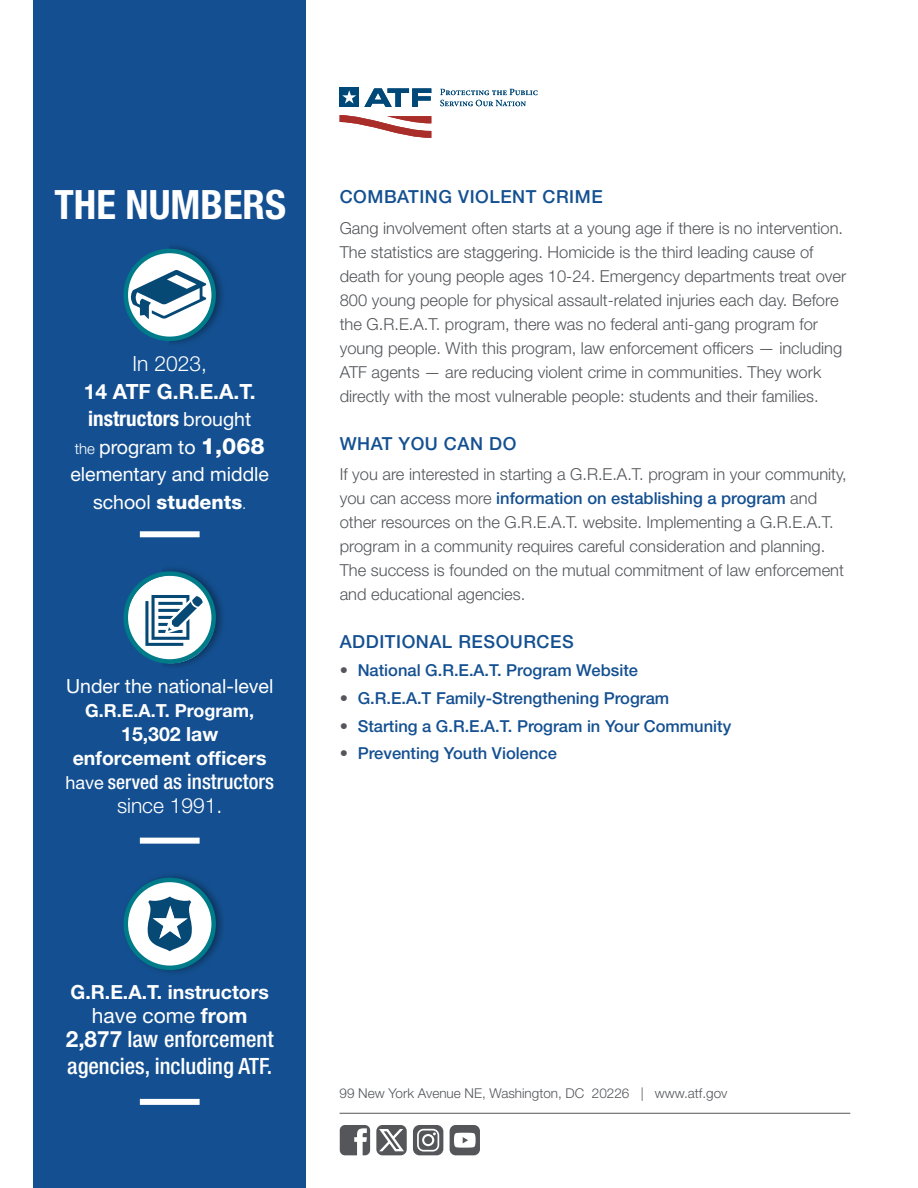
<style>
.page{position:relative;width:918px;height:1188px;background:#fff}
.page>*{position:absolute;margin:0;border:0;box-sizing:border-box;transform-origin:0 0}
.t1{font:700 condensed 40.5px "Helvetica Neue LT Std";color:#fff}
.t2{font:500 condensed 22.5px/27px "Helvetica Neue LT Std";color:#fff}
.t3{font:700 21px/27.5px "Helvetica Neue LT Std";color:#fff}
.t4{font:500 condensed 21px/24px "Helvetica Neue LT Std";color:#fff;text-align:center}
.t5{font:21px "Helvetica Neue LT Std";color:#fff}
.t6{font:300 21px "Helvetica Neue LT Std";color:#fff}
.t7{font:19.5px/27.5px "Helvetica Neue LT Std";color:#fff;text-align:center}
.t8{font:700 19.5px/24px "Helvetica Neue LT Std";color:#fff;text-align:center}
.t9{font:500 18px "Helvetica Neue LT Std";letter-spacing:.03em;color:#145091}
.t10{font:700 18px "Helvetica Neue LT Std";color:#fff}
.t11{font:300 16.5px/24px "Helvetica Neue LT Std";color:#54565a}
.t12{font:500 16.5px "Helvetica Neue LT Std";color:#145091}
.t13{font:300 13.5px "Helvetica Neue LT Std";color:#54565a}
.s1{font-stretch:condensed}
.s2{font-weight:400;font-size:19.5px}
.s3{font-weight:300;font-size:15px}
.s4{font-weight:800;font-size:22.5px}
.s5{font-weight:800}
.s6{font-weight:400;font-stretch:normal;font-size:18px}
.s7{font-size:19.5px}
.s8{font-weight:300;font-stretch:normal}
.s9{font-weight:500;color:#145091}
.s10{font-weight:300;color:#54565a}
.s11{font-weight:700}
.s12{font-weight:700;font-stretch:normal}
</style>
<div class="page">
<div style="left:33px;top:0;width:273px;height:1188px;background:#145091"></div>
<hr style="left:340px;top:1113px;width:510px;height:1px;background:#54565a">
<svg style="left:440px;top:89px;width:97px;height:17px"></svg>
<div style="left:340px;top:88px;width:19px;height:19px;background:#004877"></div>
<svg style="left:342px;top:90px;width:14px;height:14px"></svg>
<svg style="left:340px;top:115px;width:91px;height:23px"></svg>
<svg style="left:364px;top:88px;width:67px;height:19px"></svg>
<div style="left:140px;top:531px;width:60px;height:6px;background:#fff"></div>
<div style="left:140px;top:838px;width:60px;height:6px;background:#fff"></div>
<div style="left:140px;top:1099px;width:60px;height:6px;background:#fff"></div>
<div style="left:169px;top:240px;width:107px;height:107px;background:#000;opacity:.36"></div>
<svg style="left:125px;top:252px;width:88px;height:88px;background:#d7eaec"></svg>
<div style="left:124px;top:249px;width:92px;height:92px;border:4px solid #007b89;border-radius:50%"></div>
<div style="left:162px;top:563px;width:107px;height:106px;background:#000;opacity:.36"></div>
<svg style="left:127px;top:575px;width:88px;height:88px;background:#dbecee"></svg>
<div style="left:124px;top:571px;width:92px;height:93px;border:4px solid #007b89;border-radius:50%"></div>
<div style="left:117px;top:869px;width:106px;height:106px;background:#000;opacity:.36"></div>
<svg style="left:126px;top:881px;width:88px;height:88px;background:#d3e8ea"></svg>
<div style="left:124px;top:878px;width:92px;height:92px;border:4px solid #007b89;border-radius:50%"></div>
<svg style="left:340px;top:1125px;width:30px;height:30px"></svg>
<div style="left:376px;top:1125px;width:31px;height:30px;background:#54565a;border-radius:6px"></div>
<svg style="left:379px;top:1129px;width:25px;height:22px"></svg>
<div style="left:413px;top:1125px;width:30px;height:30px;background:#54565a;border-radius:7px"></div>
<svg style="left:417px;top:1129px;width:22px;height:23px"></svg>
<div style="left:450px;top:1125px;width:30px;height:30px;background:#54565a;border-radius:6px"></div>
<svg style="left:454px;top:1133px;width:22px;height:15px"></svg>
<svg style="left:130px;top:270px;width:76px;height:49px;background:#94b1c4"></svg>
<svg style="left:145px;top:595px;width:58px;height:51px;background:#97b3c5"></svg>
<svg style="left:142px;top:892px;width:55px;height:64px;background:#92afc2"></svg>
<h1 class="t1" style="left:54px;top:180px;width:233px">THE NUMBERS</h1>
<p class="t6" style="left:133px;top:351px;width:76px">In 2023,</p>
<p class="t3" style="left:84px;top:377px;width:173px">14 ATF G.R.E.A.T. <span class="s1">instructors</span> <span class="s2">brought</span></p>
<p class="t7" style="left:70px;top:433px;width:200px"><span class="s3">the</span> program to <span class="s4">1,068 </span>elementary and middle school <span class="s5">students</span><span class="s3">.</span></p>
<p class="t7" style="left:66px;top:672px;width:209px">Under the national-level</p>
<p class="t10" style="left:85px;top:699px;width:171px">G.R.E.A.T. Program,</p>
<p class="t8" style="left:73px;top:721px;width:195px">15,302 law enforcement officers</p>
<p class="t4" style="left:65px;top:769px;width:210px"><span class="s6">have</span> <span class="s7">served</span> as instructors <span class="s8">since 1991.</span></p>
<p class="t9" style="left:340px;top:186px;width:264px">COMBATING VIOLENT CRIME</p>
<p class="t11" style="left:340px;top:215px;width:508px">Gang involvement often starts at a young age if there is no intervention.<br>The statistics are staggering. Homicide is the third leading cause of death for young people ages 10-24. Emergency departments treat over 800 young people for physical assault-related injuries each day. Before the G.R.E.A.T. program, there was no federal anti-gang program for young people. With this program, law enforcement officers — including ATF agents — are reducing violent crime in communities. They work directly with the most vulnerable people: students and their families.</p>
<p class="t9" style="left:340px;top:433px;width:178px">WHAT YOU CAN DO</p>
<p class="t11" style="left:340px;top:462px;width:509px">If you are interested in starting a G.R.E.A.T. program in your community, you can access more <span class="s9">information on establishing a program</span> and other resources on the G.R.E.A.T. website. Implementing a G.R.E.A.T. program in a community requires careful consideration and planning.<br>The success is founded on the mutual commitment of law enforcement and educational agencies.</p>
<p class="t9" style="left:340px;top:631px;width:235px">ADDITIONAL RESOURCES</p>
<p class="t12" style="left:340px;top:660px;width:300px"><span class="s10">•</span> National G.R.E.A.T. Program Website</p>
<p class="t12" style="left:340px;top:688px;width:331px"><span class="s10">•</span> G.R.E.A.T Family-Strengthening Program</p>
<p class="t12" style="left:340px;top:716px;width:393px"><span class="s10">•</span> Starting a G.R.E.A.T. Program in Your Community</p>
<p class="t12" style="left:340px;top:744px;width:219px"><span class="s10">•</span> Preventing Youth Violence</p>
<p class="t8" style="left:71px;top:980px;width:200px">G.R.E.A.T. instructors</p>
<p class="t5" style="left:92px;top:1003px;width:157px">have come <span class="s11">from</span></p>
<h2 class="t2" style="left:66px;top:1025px;width:209px"><span class="s12">2,877</span> law enforcement agencies, including ATF.</h2>
<p class="t13" style="left:340px;top:1085px;width:389px">99 New York Avenue NE, Washington, DC 20226 | www.atf.gov</p>
</div>
